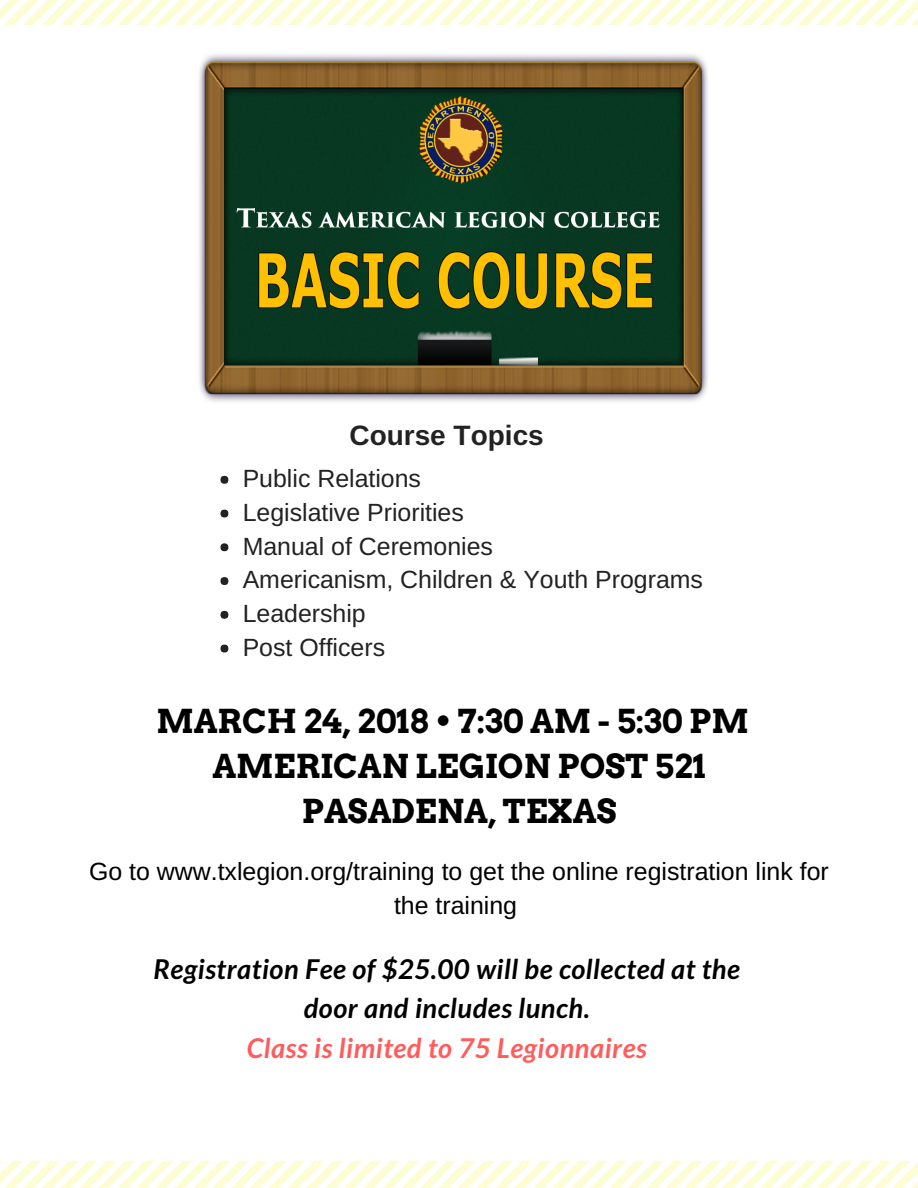
<style>
.page{position:relative;width:918px;height:1188px;background:#fff}
.page>*{position:absolute;margin:0;border:0;box-sizing:border-box;transform-origin:0 0}
.t1{font:700 32.7px/45px "Arvo";color:#000;text-align:center}
.t2{font:700 28.05px "Arimo";color:#222}
.t3{font:italic 700 27.3px/39.3px "Lato";letter-spacing:.02em;color:#000;text-align:center}
.t4{font:italic 700 27.3px "Lato";letter-spacing:.02em;color:#ff5c5c}
.t5{font:24.9px/33.8px "Arimo";color:#222}
.t6{font:24.9px/33.8px "Arimo";color:#000;text-align:center}
</style>
<div class="page">
<svg style="left:0;top:0;width:918px;height:25px"></svg>
<svg style="left:0;top:1161px;width:918px;height:27px"></svg>
<img style="left:199px;top:54px;width:509px;height:348px">
<div style="left:220px;top:476px;width:8px;height:8px;background:#222;border-radius:50%"></div>
<div style="left:220px;top:510px;width:8px;height:8px;background:#222;border-radius:50%"></div>
<div style="left:220px;top:543px;width:8px;height:8px;background:#222;border-radius:50%"></div>
<div style="left:220px;top:577px;width:8px;height:8px;background:#222;border-radius:50%"></div>
<div style="left:220px;top:611px;width:8px;height:8px;background:#222;border-radius:50%"></div>
<div style="left:220px;top:645px;width:8px;height:7px;background:#222;border-radius:50%"></div>
<p class="t2" style="left:349px;top:420px;width:196px">Course Topics</p>
<p class="t5" style="left:243px;top:462px;width:462px">Public Relations<br>Legislative Priorities<br>Manual of Ceremonies<br>Americanism, Children &amp; Youth Programs<br>Leadership<br>Post Officers</p>
<h1 class="t1" style="left:156px;top:699px;width:594px">MARCH 24, 2018 • 7:30 AM - 5:30 PM<br>AMERICAN LEGION POST 521<br>PASADENA, TEXAS</h1>
<p class="t6" style="left:89px;top:854px;width:741px">Go to www.txlegion.org/training to get the online registration link for the training</p>
<p class="t3" style="left:154px;top:949px;width:588px">Registration Fee of $25.00 will be collected at the door and includes lunch.</p>
<p class="t4" style="left:247px;top:1031px;width:401px">Class is limited to 75 Legionnaires</p>
</div>
